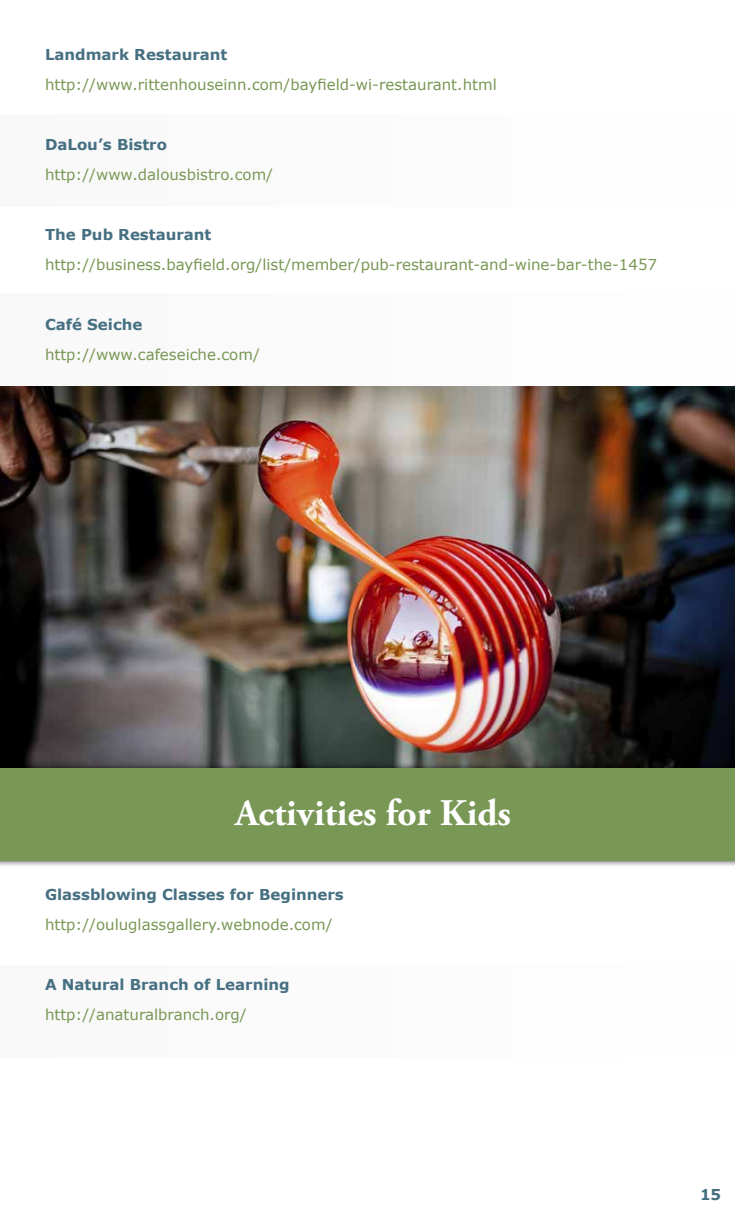
<style>
.page{position:relative;width:735px;height:1230px;background:#fff}
.page>*{position:absolute;margin:0;border:0;box-sizing:border-box;transform-origin:0 0}
.t1{font:700 37.5px "Adobe Garamond Pro";color:#fff}
.t2{font:15px "Verdana";color:#799754}
.t3{font:700 15px "Verdana";color:#467082}
</style>
<div class="page">
<div style="left:0;top:114px;width:735px;height:93px;background:#f5f5f5"></div>
<div style="left:0;top:294px;width:735px;height:92px;background:#f5f5f5"></div>
<div style="left:0;top:965px;width:735px;height:93px;background:#f5f5f5"></div>
<img style="left:0;top:386px;width:735px;height:376px">
<div style="left:0;top:762px;width:735px;height:106px;background:#000;opacity:.75"></div>
<div style="left:0;top:769px;width:735px;height:92px;background:#799755"></div>
<p class="t3" style="left:45px;top:45px;width:184px">Landmark Restaurant</p>
<p class="t2" style="left:45px;top:75px;width:453px">http://www.rittenhouseinn.com/bayfield-wi-restaurant.html</p>
<p class="t3" style="left:45px;top:135px;width:124px">DaLou’s Bistro</p>
<p class="t2" style="left:45px;top:165px;width:230px">http://www.dalousbistro.com/</p>
<p class="t3" style="left:45px;top:225px;width:168px">The Pub Restaurant</p>
<p class="t2" style="left:45px;top:255px;width:614px">http://business.bayfield.org/list/member/pub-restaurant-and-wine-bar-the-1457</p>
<p class="t3" style="left:45px;top:315px;width:99px">Café Seiche</p>
<p class="t2" style="left:45px;top:345px;width:216px">http://www.cafeseiche.com/</p>
<h1 class="t1" style="left:235px;top:792px;width:277px">Activities for Kids</h1>
<p class="t3" style="left:45px;top:885px;width:300px">Glassblowing Classes for Beginners</p>
<p class="t2" style="left:45px;top:915px;width:289px">http://ouluglassgallery.webnode.com/</p>
<p class="t3" style="left:45px;top:975px;width:246px">A Natural Branch of Learning</p>
<p class="t2" style="left:45px;top:1005px;width:203px">http://anaturalbranch.org/</p>
<p class="t3" style="left:700px;top:1185px;width:23px">15</p>
</div>
